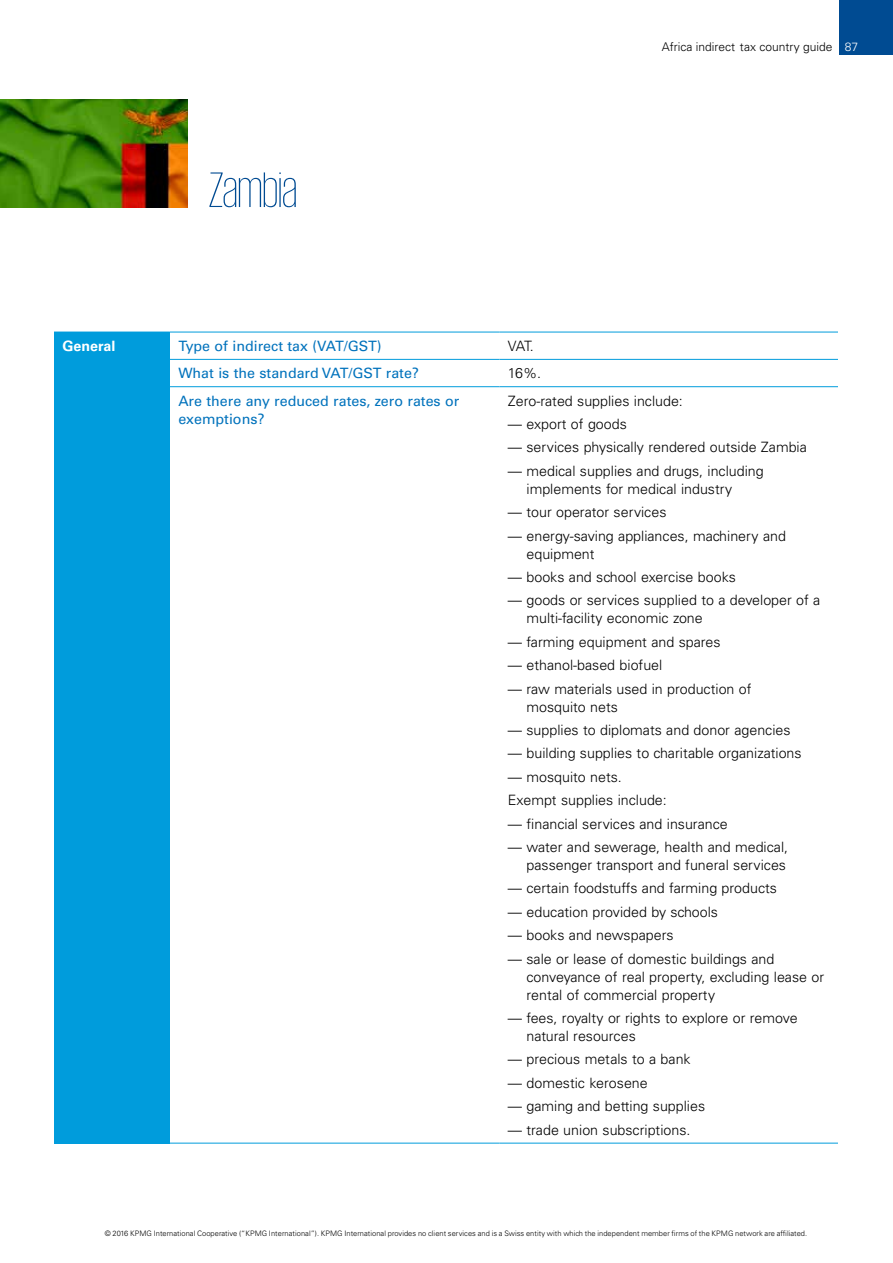
<style>
.page{position:relative;width:893px;height:1263px;background:#fff}
.page>*{position:absolute;margin:0;border:0;box-sizing:border-box;transform-origin:0 0}
.t1{font:200 51px "KPMG";letter-spacing:-.015em;color:#004b92}
.t2{font:300 14.25px/18px "Univers LT Std";color:#000}
.t3{font:14.25px/18px "Univers LT Std";color:#0072bc}
.t4{font:700 14.25px "Univers LT Std";color:#fff}
.t5{font:300 12px "Univers LT Std";color:#000}
.t6{font:300 7.5px "Univers LT Std";letter-spacing:.005em;color:#000}
.s1{color:#fff}
</style>
<div class="page">
<div style="left:839px;top:0;width:54px;height:55px;background:#004b92"></div>
<div style="left:54px;top:332px;width:116px;height:811px;background:#009cdc"></div>
<hr style="left:170px;top:332px;width:329px;height:1px;background:#009cdc">
<hr style="left:499px;top:332px;width:339px;height:1px;background:#009cdc">
<hr style="left:170px;top:359px;width:329px;height:1px;background:#009cdc">
<hr style="left:499px;top:359px;width:339px;height:1px;background:#009cdc">
<hr style="left:170px;top:386px;width:329px;height:1px;background:#009cdc">
<hr style="left:499px;top:386px;width:339px;height:1px;background:#009cdc">
<hr style="left:54px;top:1143px;width:116px;height:1px;background:#009cdc">
<hr style="left:170px;top:1143px;width:329px;height:1px;background:#009cdc">
<hr style="left:499px;top:1143px;width:339px;height:1px;background:#009cdc">
<img style="left:0;top:99px;width:188px;height:109px">
<h1 class="t1" style="left:208px;top:166px;width:90px">Zambia</h1>
<p class="t5" style="left:662px;top:40px;width:198px">Africa indirect tax country guide <span class="s1">87</span></p>
<p class="t4" style="left:63px;top:337px;width:54px">General</p>
<p class="t3" style="left:178px;top:337px;width:205px">Type of indirect tax (VAT/GST)</p>
<p class="t2" style="left:508px;top:337px;width:27px">VAT.</p>
<p class="t3" style="left:178px;top:364px;width:242px">What is the standard VAT/GST rate?</p>
<p class="t2" style="left:508px;top:364px;width:35px">16%.</p>
<p class="t3" style="left:178px;top:392px;width:282px">Are there any reduced rates, zero rates or exemptions?</p>
<p class="t2" style="left:508px;top:391px;width:177px">Zero-rated supplies include:</p>
<p class="t2" style="left:508px;top:415px;width:120px">— export of goods</p>
<p class="t2" style="left:508px;top:438px;width:300px">— services physically rendered outside Zambia</p>
<p class="t2" style="left:526px;top:462px;width:239px;text-indent:-19px">— medical supplies and drugs, including implements for medical industry</p>
<p class="t2" style="left:508px;top:503px;width:160px">— tour operator services</p>
<p class="t2" style="left:526px;top:526px;width:261px;text-indent:-19px">— energy-saving appliances, machinery and equipment</p>
<p class="t2" style="left:508px;top:568px;width:230px">— books and school exercise books</p>
<p class="t2" style="left:526px;top:591px;width:295px;text-indent:-19px">— goods or services supplied to a developer of a multi-facility economic zone</p>
<p class="t2" style="left:508px;top:633px;width:214px">— farming equipment and spares</p>
<p class="t2" style="left:508px;top:656px;width:156px">— ethanol-based biofuel</p>
<p class="t2" style="left:526px;top:679px;width:227px;text-indent:-19px">— raw materials used in production of mosquito nets</p>
<p class="t2" style="left:508px;top:721px;width:284px">— supplies to diplomats and donor agencies</p>
<p class="t2" style="left:508px;top:744px;width:295px">— building supplies to charitable organizations</p>
<p class="t2" style="left:508px;top:765px;width:160px;line-height:23.4px">— mosquito nets.<br>Exempt supplies include:</p>
<p class="t2" style="left:508px;top:814px;width:221px">— financial services and insurance</p>
<p class="t2" style="left:508px;top:838px;width:282px;text-align:right">— water and sewerage, health and medical, passenger transport and funeral services</p>
<p class="t2" style="left:508px;top:879px;width:271px">— certain foodstuffs and farming products</p>
<p class="t2" style="left:508px;top:903px;width:212px">— education provided by schools</p>
<p class="t2" style="left:508px;top:926px;width:167px">— books and newspapers</p>
<p class="t2" style="left:526px;top:949px;width:299px;text-indent:-19px">— sale or lease of domestic buildings and conveyance of real property, excluding lease or rental of commercial property</p>
<p class="t2" style="left:526px;top:1009px;width:273px;text-indent:-19px">— fees, royalty or rights to explore or remove natural resources</p>
<p class="t2" style="left:508px;top:1050px;width:184px">— precious metals to a bank</p>
<p class="t2" style="left:508px;top:1074px;width:141px">— domestic kerosene</p>
<p class="t2" style="left:508px;top:1097px;width:199px">— gaming and betting supplies</p>
<p class="t2" style="left:508px;top:1120px;width:184px">— trade union subscriptions.</p>
<p class="t6" style="left:105px;top:1229px;width:704px">© 2016 KPMG International Cooperative (“KPMG International”). KPMG International provides no client services and is a Swiss entity with which the independent member firms of the KPMG network are affiliated.</p>
</div>
